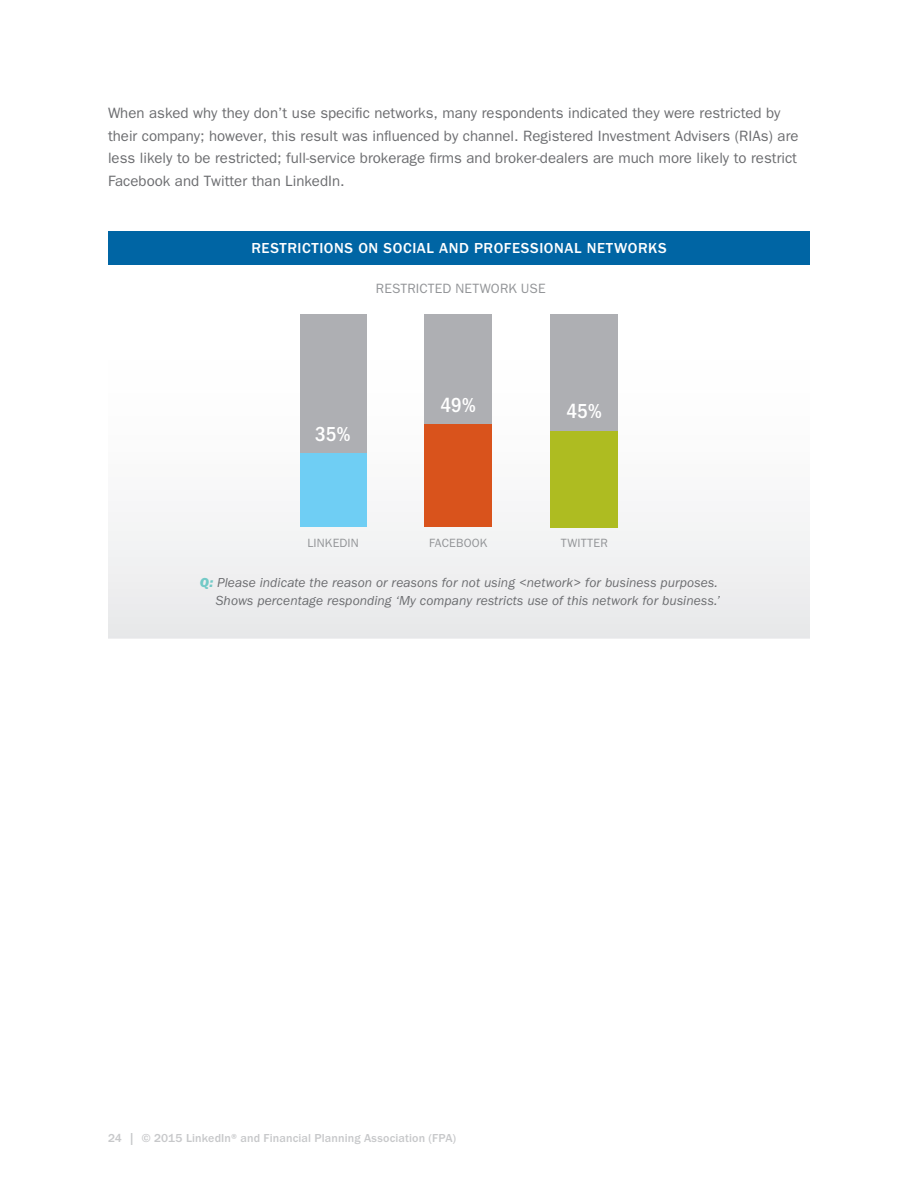
<style>
.page{position:relative;width:918px;height:1188px;background:#fff}
.page>*{position:absolute;margin:0;border:0;box-sizing:border-box;transform-origin:0 0}
.t1{font:500 condensed 21px "ITC Franklin Gothic Std";color:#fff}
.t2{font:15px/22.5px "ITC Franklin Gothic Std";color:#6c6d70}
.t3{font:500 15px "ITC Franklin Gothic Std";letter-spacing:.04em;color:#fff}
.t4{font:italic 13.5px/18px "ITC Franklin Gothic Std";letter-spacing:.005em;color:#6c6d70;text-align:right}
.t5{font:13.5px "ITC Franklin Gothic Std";letter-spacing:.005em;color:#939598}
.t6{font:500 12px "ITC Franklin Gothic Std";letter-spacing:.01em;color:#c7c8ca}
.t7{font:12px "ITC Franklin Gothic Std";letter-spacing:.015em;color:#939598}
.s1{font-family:"ITC Franklin Gothic Std Hvy It";font-style:normal;color:#73cac7}
</style>
<div class="page">
<img style="left:108px;top:315px;width:702px;height:323px">
<div style="left:424px;top:314px;width:68px;height:212px;background:#aeafb3"></div>
<div style="left:424px;top:424px;width:68px;height:102px;background:#d9531c"></div>
<div style="left:300px;top:314px;width:66px;height:212px;background:#aeafb3"></div>
<div style="left:300px;top:453px;width:67px;height:73px;background:#6fcef4"></div>
<div style="left:550px;top:314px;width:68px;height:212px;background:#aeafb3"></div>
<div style="left:550px;top:431px;width:68px;height:97px;background:#aebc21"></div>
<div style="left:108px;top:231px;width:702px;height:33px;background:#0065a4"></div>
<p class="t2" style="left:108px;top:102px;width:692px">When asked why they don’t use specific networks, many respondents indicated they were restricted by their company; however, this result was influenced by channel. Registered Investment Advisers (RIAs) are less likely to be restricted; full-service brokerage firms and broker-dealers are much more likely to restrict Facebook and Twitter than LinkedIn.</p>
<p class="t3" style="left:251px;top:239px;width:417px">RESTRICTIONS ON SOCIAL AND PROFESSIONAL NETWORKS</p>
<p class="t5" style="left:376px;top:281px;width:171px">RESTRICTED NETWORK USE</p>
<h1 class="t1" style="left:315px;top:422px;width:37px">35%</h1>
<h1 class="t1" style="left:440px;top:393px;width:37px">49%</h1>
<p class="t7" style="left:307px;top:536px;width:53px">LINKEDIN</p>
<p class="t7" style="left:429px;top:536px;width:60px">FACEBOOK</p>
<h1 class="t1" style="left:566px;top:399px;width:37px">45%</h1>
<p class="t7" style="left:561px;top:536px;width:49px">TWITTER</p>
<p class="t4" style="left:200px;top:574px;width:522px"><span class="s1">Q:</span> Please indicate the reason or reasons for not using &lt;network&gt; for business purposes.<br>Shows percentage responding ‘My company restricts use of this network for business.’</p>
<p class="t6" style="left:108px;top:1131px;width:350px">24 | © 2015 LinkedIn® and Financial Planning Association (FPA)</p>
</div>
